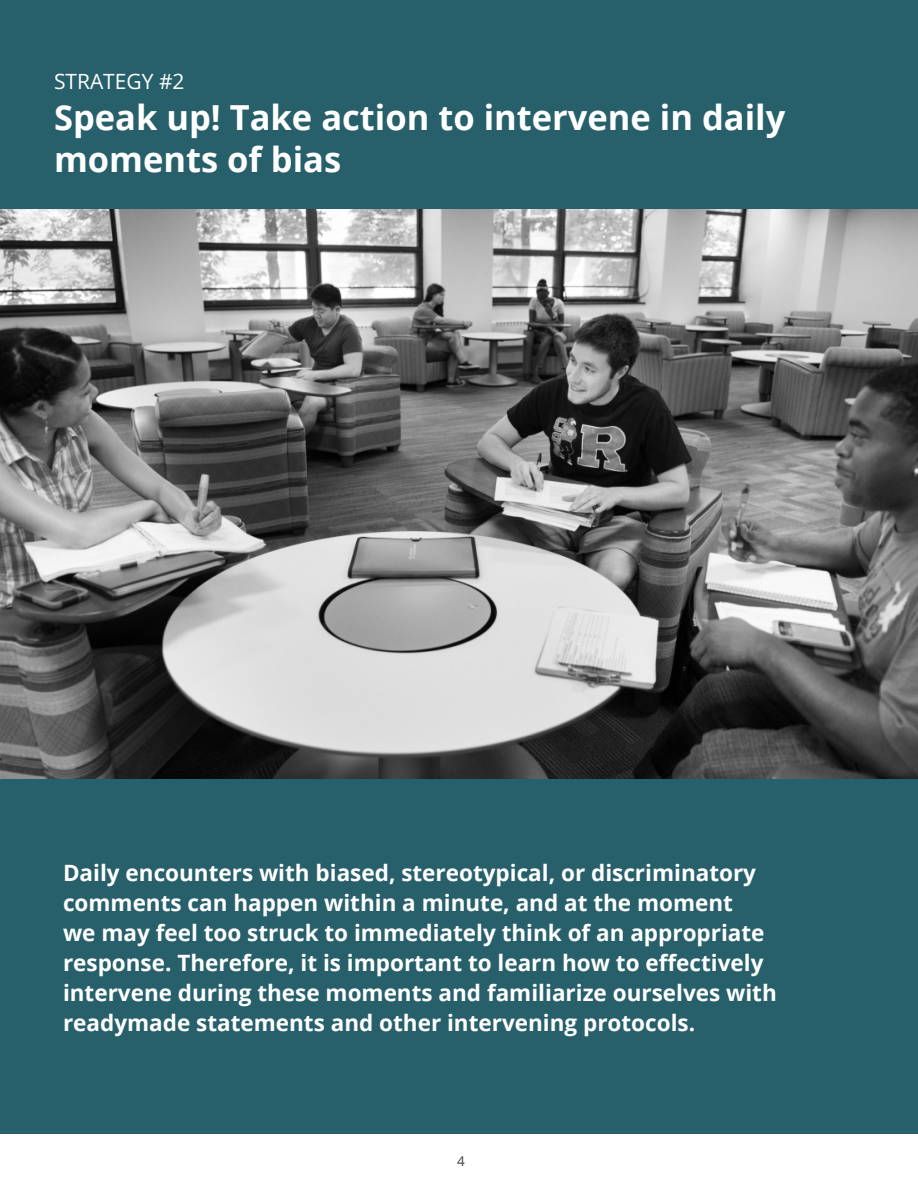
<style>
.page{position:relative;width:918px;height:1188px;background:#fff}
.page>*{position:absolute;margin:0;border:0;box-sizing:border-box;transform-origin:0 0}
.t1{font:700 34.5px/41.4px "Open Sans";color:#fff}
.t2{font:700 22.5px/30px "Open Sans";color:#fff}
.t3{font:21px "Open Sans";color:#fff}
.t4{font:13.5px "Open Sans";color:#3e3e3f}
</style>
<div class="page">
<div style="left:0;top:0;width:918px;height:1134px;background:#27606b"></div>
<img style="left:0;top:209px;width:918px;height:569px">
<p class="t3" style="left:54px;top:67px;width:132px">STRATEGY #2</p>
<p class="t1" style="left:54px;top:96px;width:733px">Speak up! Take action to intervene in daily moments of bias</p>
<p class="t2" style="left:63px;top:857px;width:715px">Daily encounters with biased, stereotypical, or discriminatory comments can happen within a minute, and at the moment<br>we may feel too struck to immediately think of an appropriate response. Therefore, it is important to learn how to effectively intervene during these moments and familiarize ourselves with readymade statements and other intervening protocols.</p>
<p class="t4" style="left:457px;top:1152px;width:9px">4</p>
</div>
